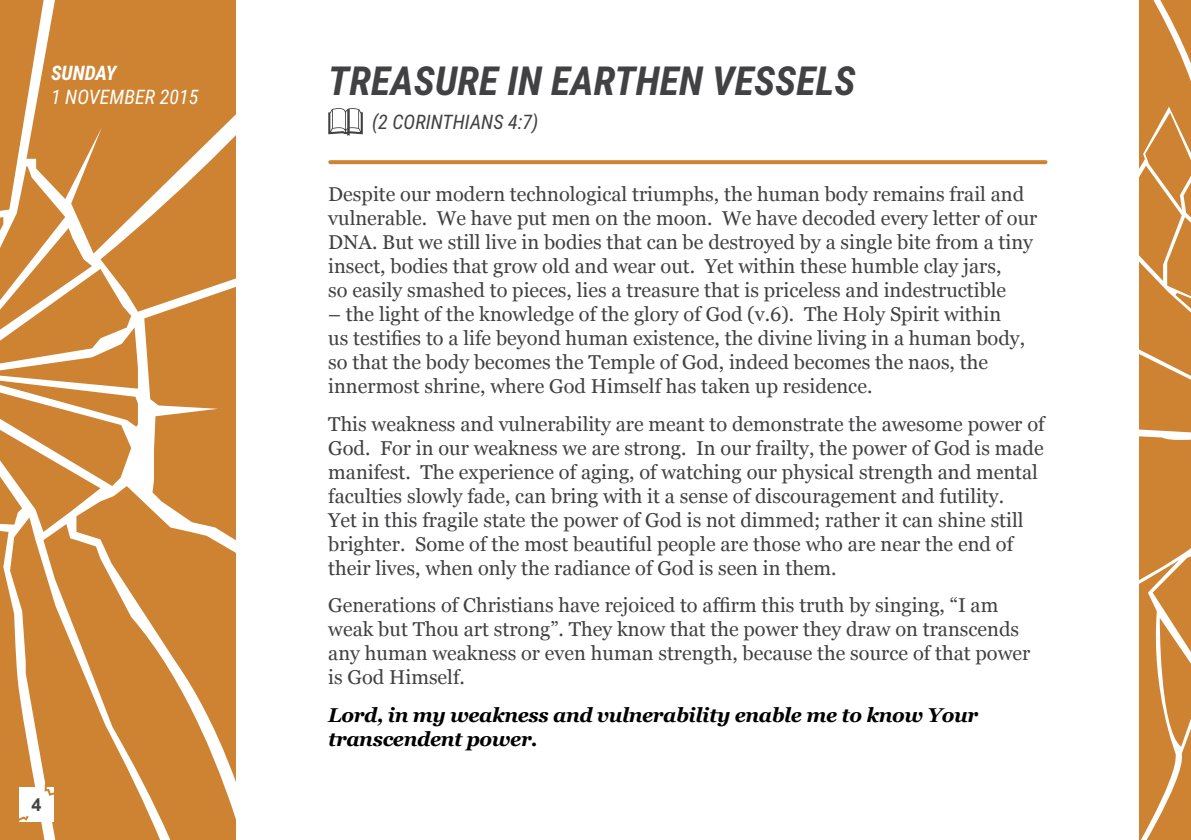
<style>
.page{position:relative;width:1191px;height:840px;background:#fff}
.page>*{position:absolute;margin:0;border:0;box-sizing:border-box;transform-origin:0 0}
.t1{font:italic 700 40px "Roboto Condensed";color:#414042}
.t2{font:20px/24px "Georgia";color:#414042}
.t3{font:italic 700 20px/24px "Georgia";letter-spacing:-.02em;color:#000}
.t4{font:italic 20px "Roboto Condensed";color:#414042}
.t5{font:italic 20px "Roboto Condensed";color:#fff}
.t6{font:italic 700 20px "Roboto Condensed";color:#fff}
.t7{font:700 18px "Arial";color:#414042}
</style>
<div class="page">
<svg style="left:1140px;top:0;width:51px;height:839px;background:#d29048"></svg>
<svg style="left:330px;top:160px;width:715px;height:4px;background:#cf883b"></svg>
<svg style="left:328px;top:108px;width:35px;height:28px"></svg>
<svg style="left:0;top:0;width:236px;height:839px;background:#d49550"></svg>
<div style="left:19px;top:786px;width:35px;height:35px;background:#fff"></div>
<svg style="left:44px;top:781px;width:15px;height:15px"></svg>
<svg style="left:13px;top:813px;width:17px;height:12px"></svg>
<p class="t6" style="left:51px;top:59px;width:67px">SUNDA Y</p>
<p class="t5" style="left:51px;top:83px;width:149px">1 NOVEMBER 2015</p>
<p class="t7" style="left:32px;top:792px;width:12px">4</p>
<h1 class="t1" style="left:328px;top:53px;width:22px">TREAS</h1>
<h1 class="t1" style="left:435px;top:53px;width:322px">URE IN EAR THEN VESSE</h1>
<h1 class="t1" style="left:815px;top:53px;width:38px">LS</h1>
<p class="t4" style="left:372px;top:107px;width:168px">(2 CORINTHIANS 4:7)</p>
<p class="t2" style="left:328px;top:182px;width:710px">Despite our modern technological triumphs, the human body remains frail and vulnerable. We have put men on the moon. We have decoded every letter of our DNA. But we still live in bodies that can be destroyed by a single bite from a tiny insect, bodies that grow old and wear out. Yet within these humble clay jars,<br>so easily smashed to pieces, lies a treasure that is priceless and indestructible</p>
<p class="t2" style="left:328px;top:302px;width:698px">– the light of the knowledge of the glory of God (v.6). The Holy Spirit within us testifies to a life beyond human existence, the divine living in a human body, so that the body becomes the Temple of God, indeed becomes the naos, the innermost shrine, where God Himself has taken up residence.</p>
<p class="t2" style="left:328px;top:412px;width:718px">This weakness and vulnerability are meant to demonstrate the awesome power of God. For in our weakness we are strong. In our frailty, the power of God is made manifest. The experience of aging, of watching our physical strength and mental faculties slowly fade, can bring with it a sense of discouragement and futility.<br>Yet in this fragile state the power of God is not dimmed; rather it can shine still brighter. Some of the most beautiful people are those who are near the end of their lives, when only the radiance of God is seen in them.</p>
<p class="t2" style="left:328px;top:593px;width:703px">Generations of Christians have rejoiced to affirm this truth by singing, “I am weak but Thou art strong”. They know that the power they draw on transcends any human weakness or even human strength, because the source of that power is God Himself.</p>
<p class="t3" style="left:328px;top:702px;width:651px">Lord, in my weakness and vulnerability enable me to know Your transcendent power.</p>
</div>
